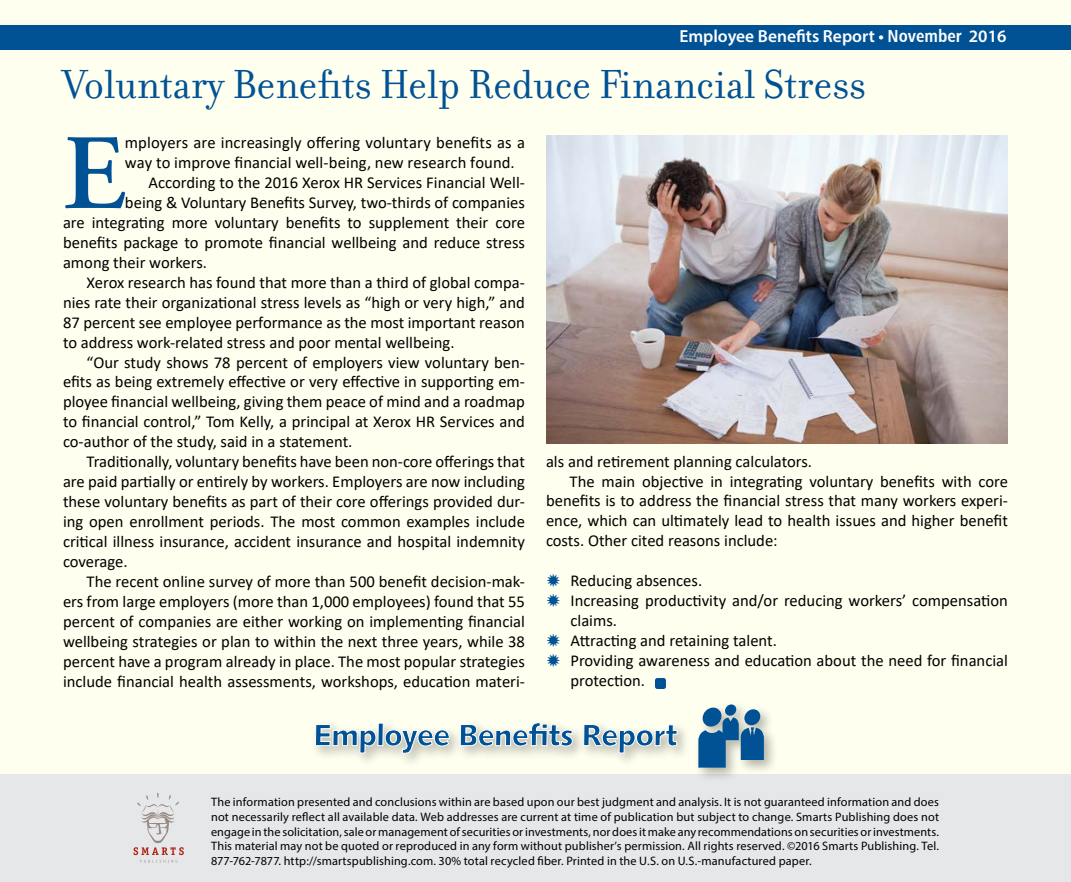
<style>
.page{position:relative;width:1071px;height:882px;background:#fff}
.page>*{position:absolute;margin:0;border:0;box-sizing:border-box;transform-origin:0 0}
.t1{font:600 106.92px "Adobe Garamond Pro";color:#005295}
.t2{font:43.75px "Filosofia";color:#005295}
.t3{font:600 17.5px "Myriad Pro";color:#fff}
.t4{font:16.62px/19.9px "Calibri";color:#000}
.t5{font:12.25px/14.7px "Myriad Pro";letter-spacing:.015em;color:#000;text-align:justify}
.s1{font-family:"Humanist 777 BT Bold Condensed B";font-weight:400}
</style>
<div class="page">
<div style="left:1px;top:1px;width:1070px;height:881px;background:#fffff0"></div>
<div style="left:0;top:25px;width:1071px;height:24px;background:#005295"></div>
<div style="left:0;top:775px;width:1071px;height:107px;background:#e6e7e8"></div>
<svg style="left:134px;top:793px;width:50px;height:70px"></svg>
<div style="left:310px;top:718px;width:381px;height:50px;background:#000;opacity:.3"></div>
<svg style="left:315px;top:722px;width:363px;height:32px"></svg>
<div style="left:694px;top:700px;width:84px;height:82px;background:#000;opacity:.3"></div>
<div style="left:702px;top:707px;width:20px;height:20px;background:#005295;border-radius:50%"></div>
<div style="left:725px;top:704px;width:11px;height:12px;background:#005295;border-radius:50%"></div>
<div style="left:744px;top:709px;width:17px;height:17px;background:#005295;border-radius:50%"></div>
<svg style="left:698px;top:717px;width:66px;height:51px;background:#4b81a8"></svg>
<div style="left:655px;top:678px;width:11px;height:11px;background:#005295;border-radius:2px"></div>
<img style="left:546px;top:136px;width:462px;height:308px">
<p class="t3" style="left:679px;top:25px;width:329px">Employee Benefits Report • <span class="s1">November</span> 2016</p>
<h2 class="t2" style="left:62px;top:60px;width:805px">Voluntary Benefits Help Reduce Financial Stress</h2>
<h1 class="t1" style="left:63px;top:112px;width:63px">E</h1>
<p class="t4" style="left:125px;top:133px;width:402px">mployers are increasingly offering voluntary benefits as a</p>
<p class="t4" style="left:125px;top:153px;width:391px">way to improve financial well-being, new research found.</p>
<p class="t4" style="left:149px;top:173px;width:378px">According to the 2016 Xerox HR Services Financial Well-</p>
<p class="t4" style="left:125px;top:193px;width:401px">being &amp; Voluntary Benefits Survey, two-thirds of companies</p>
<p class="t4" style="left:63px;top:213px;width:464px">are integrating more voluntary benefits to supplement their core</p>
<p class="t4" style="left:63px;top:233px;width:464px">benefits package to promote financial wellbeing and reduce stress</p>
<p class="t4" style="left:63px;top:253px;width:146px">among their workers.</p>
<p class="t4" style="left:87px;top:273px;width:440px">Xerox research has found that more than a third of global compa-</p>
<p class="t4" style="left:63px;top:293px;width:463px">nies rate their organizational stress levels as “high or very high,” and</p>
<p class="t4" style="left:63px;top:313px;width:463px">87 percent see employee performance as the most important reason</p>
<p class="t4" style="left:63px;top:333px;width:393px">to address work-related stress and poor mental wellbeing.</p>
<p class="t4" style="left:87px;top:353px;width:440px">“Our study shows 78 percent of employers view voluntary ben-</p>
<p class="t4" style="left:63px;top:373px;width:463px">efits as being extremely effective or very effective in supporting em-</p>
<p class="t4" style="left:63px;top:393px;width:463px">ployee financial wellbeing, giving them peace of mind and a roadmap</p>
<p class="t4" style="left:63px;top:413px;width:463px">to financial control,” Tom Kelly, a principal at Xerox HR Services and</p>
<p class="t4" style="left:63px;top:433px;width:291px">co-author of the study, said in a statement.</p>
<p class="t4" style="left:87px;top:453px;width:440px">Traditionally, voluntary benefits have been non-core offerings that</p>
<p class="t4" style="left:63px;top:472px;width:463px">are paid partially or entirely by workers. Employers are now including</p>
<p class="t4" style="left:63px;top:492px;width:463px">these voluntary benefits as part of their core offerings provided dur-</p>
<p class="t4" style="left:63px;top:512px;width:463px">ing open enrollment periods. The most common examples include</p>
<p class="t4" style="left:63px;top:532px;width:463px">critical illness insurance, accident insurance and hospital indemnity</p>
<p class="t4" style="left:63px;top:552px;width:66px">coverage.</p>
<p class="t4" style="left:87px;top:572px;width:440px">The recent online survey of more than 500 benefit decision-mak-</p>
<p class="t4" style="left:63px;top:592px;width:464px">ers from large employers (more than 1,000 employees) found that 55</p>
<p class="t4" style="left:63px;top:612px;width:463px">percent of companies are either working on implementing financial</p>
<p class="t4" style="left:63px;top:632px;width:464px">wellbeing strategies or plan to within the next three years, while 38</p>
<p class="t4" style="left:63px;top:652px;width:464px">percent have a program already in place. The most popular strategies</p>
<p class="t4" style="left:63px;top:672px;width:464px">include financial health assessments, workshops, education materi-</p>
<p class="t4" style="left:546px;top:452px;width:268px">als and retirement planning calculators.</p>
<p class="t4" style="left:570px;top:472px;width:440px">The main objective in integrating voluntary benefits with core</p>
<p class="t4" style="left:546px;top:492px;width:463px">benefits is to address the financial stress that many workers experi-</p>
<p class="t4" style="left:546px;top:512px;width:463px">ence, which can ultimately lead to health issues and higher benefit</p>
<p class="t4" style="left:546px;top:532px;width:233px">costs. Other cited reasons include:</p>
<p class="t4" style="left:571px;top:572px;width:439px">Reducing absences.<br>Increasing productivity and/or reducing workers’ compensation claims.<br>Attracting and retaining talent.<br>Providing awareness and education about the need for financial protection.</p>
<p class="t5" style="left:211px;top:794px;width:730px">The information presented and conclusions within are based upon our best judgment and analysis. It is not guaranteed information and does not necessarily reflect all available data. Web addresses are current at time of publication but subject to change. Smarts Publishing does not engage in the solicitation, sale or management of securities or investments, nor does it make any recommendations on securities or investments.<br>This material may not be quoted or reproduced in any form without publisher’s permission. All rights reserved. ©2016 Smarts Publishing. Tel.<br>877-762-7877. http://smartspublishing.com. 30% total recycled fiber. Printed in the U.S. on U.S.-manufactured paper.</p>
</div>
